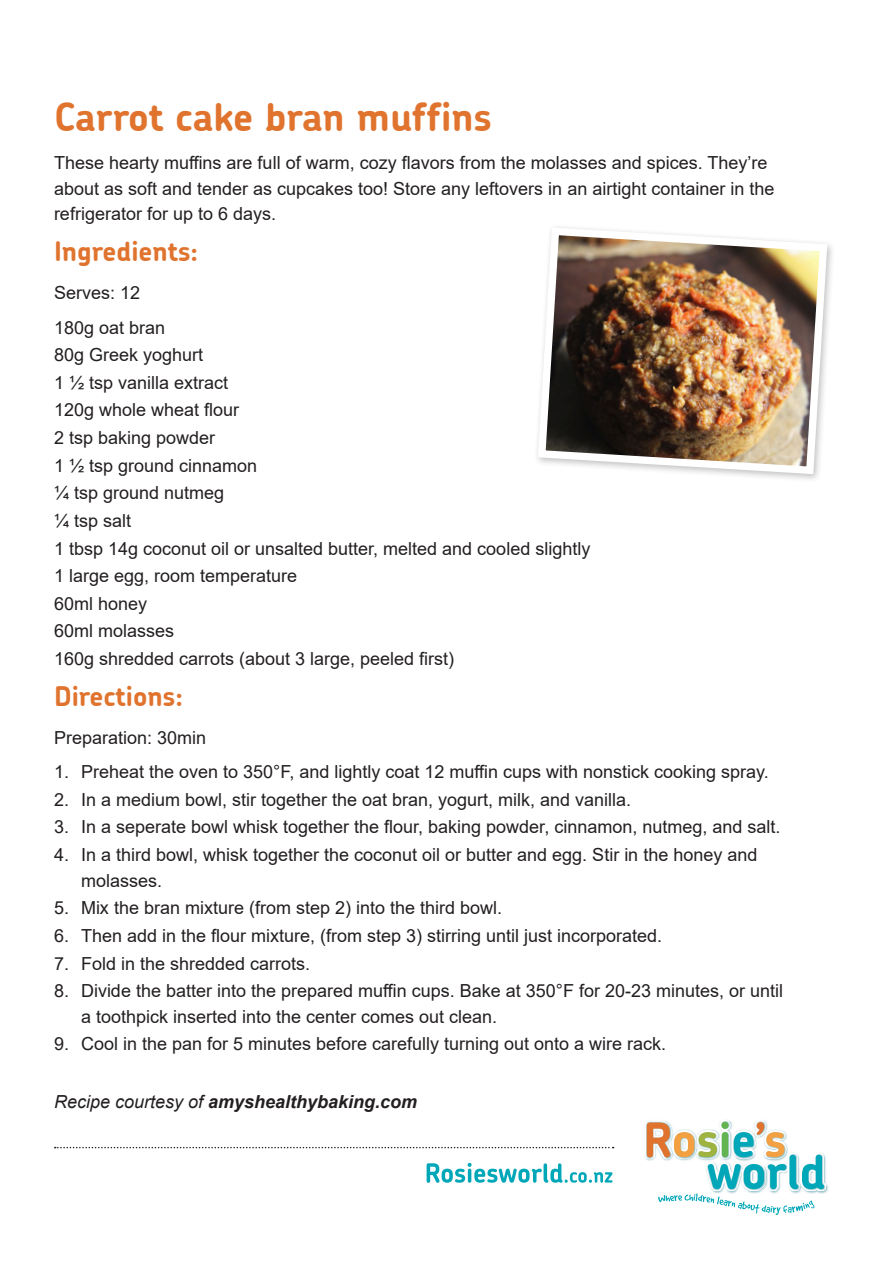
<style>
.page{position:relative;width:893px;height:1263px;background:#fff}
.page>*{position:absolute;margin:0;border:0;box-sizing:border-box;transform-origin:0 0}
.t1{font:700 39px "Chevin";color:#e0732e}
.t2{font:700 27px "Chevin";color:#e0732e}
.t3{font:18px/25.5px "Arial";color:#231f20}
.t4{font:italic 700 18px "Arial";color:#231f20}
.s1{font-weight:400}
</style>
<div class="page">
<img style="left:537px;top:227px;width:294px;height:251px">
<svg style="left:55px;top:1147px;width:559px;height:1px"></svg>
<svg style="left:427px;top:1163px;width:185px;height:20px"></svg>
<img style="left:826px;top:1183px;width:3px;height:9px">
<svg style="left:645px;top:1120px;width:181px;height:95px"></svg>
<p class="t1" style="left:54px;top:91px;width:439px">Carrot cake bran muffins</p>
<p class="t3" style="left:54px;top:150px;width:722px">These hearty muffins are full of warm, cozy flavors from the molasses and spices. They’re about as soft and tender as cupcakes too! Store any leftovers in an airtight container in the refrigerator for up to 6 days.</p>
<p class="t2" style="left:54px;top:234px;width:146px">Ingredients:</p>
<p class="t3" style="left:54px;top:280px;width:88px">Serves: 12</p>
<p class="t3" style="left:54px;top:314px;width:113px">180g oat bran</p>
<p class="t3" style="left:54px;top:342px;width:151px">80g Greek yoghurt</p>
<p class="t3" style="left:54px;top:370px;width:176px">1 ½ tsp vanilla extract</p>
<p class="t3" style="left:54px;top:397px;width:187px">120g whole wheat flour</p>
<p class="t3" style="left:54px;top:425px;width:163px">2 tsp baking powder</p>
<p class="t3" style="left:54px;top:452px;width:205px">1 ½ tsp ground cinnamon</p>
<p class="t3" style="left:54px;top:480px;width:172px">¼ tsp ground nutmeg</p>
<p class="t3" style="left:54px;top:508px;width:79px">¼ tsp salt</p>
<p class="t3" style="left:54px;top:535px;width:538px">1 tbsp 14g coconut oil or unsalted butter, melted and cooled slightly</p>
<p class="t3" style="left:54px;top:563px;width:245px">1 large egg, room temperature</p>
<p class="t3" style="left:54px;top:591px;width:95px">60ml honey</p>
<p class="t3" style="left:54px;top:618px;width:122px">60ml molasses</p>
<p class="t3" style="left:54px;top:646px;width:402px">160g shredded carrots (about 3 large, peeled first)</p>
<p class="t2" style="left:54px;top:678px;width:130px">Directions:</p>
<p class="t3" style="left:54px;top:725px;width:154px">Preparation: 30min</p>
<p class="t3" style="left:54px;top:759px;width:716px">1. Preheat the oven to 350°F, and lightly coat 12 muffin cups with nonstick cooking spray.</p>
<p class="t3" style="left:54px;top:787px;width:579px">2. In a medium bowl, stir together the oat bran, yogurt, milk, and vanilla.</p>
<p class="t3" style="left:54px;top:814px;width:728px">3. In a seperate bowl whisk together the flour, baking powder, cinnamon, nutmeg, and salt.</p>
<p class="t3" style="left:81px;top:842px;width:678px;text-indent:-27px">4. In a third bowl, whisk together the coconut oil or butter and egg. Stir in the honey and molasses.</p>
<p class="t3" style="left:54px;top:895px;width:450px">5. Mix the bran mixture (from step 2) into the third bowl.</p>
<p class="t3" style="left:54px;top:923px;width:610px">6. Then add in the flour mixture, (from step 3) stirring until just incorporated.</p>
<p class="t3" style="left:54px;top:950px;width:258px">7. Fold in the shredded carrots.</p>
<p class="t3" style="left:81px;top:978px;width:704px;text-indent:-27px">8. Divide the batter into the prepared muffin cups. Bake at 350°F for 20-23 minutes, or until a toothpick inserted into the center comes out clean.</p>
<p class="t3" style="left:54px;top:1031px;width:614px">9. Cool in the pan for 5 minutes before carefully turning out onto a wire rack.</p>
<p class="t4" style="left:54px;top:1089px;width:365px"><span class="s1">Recipe courtesy of</span> amyshealthybaking.com</p>
</div>
